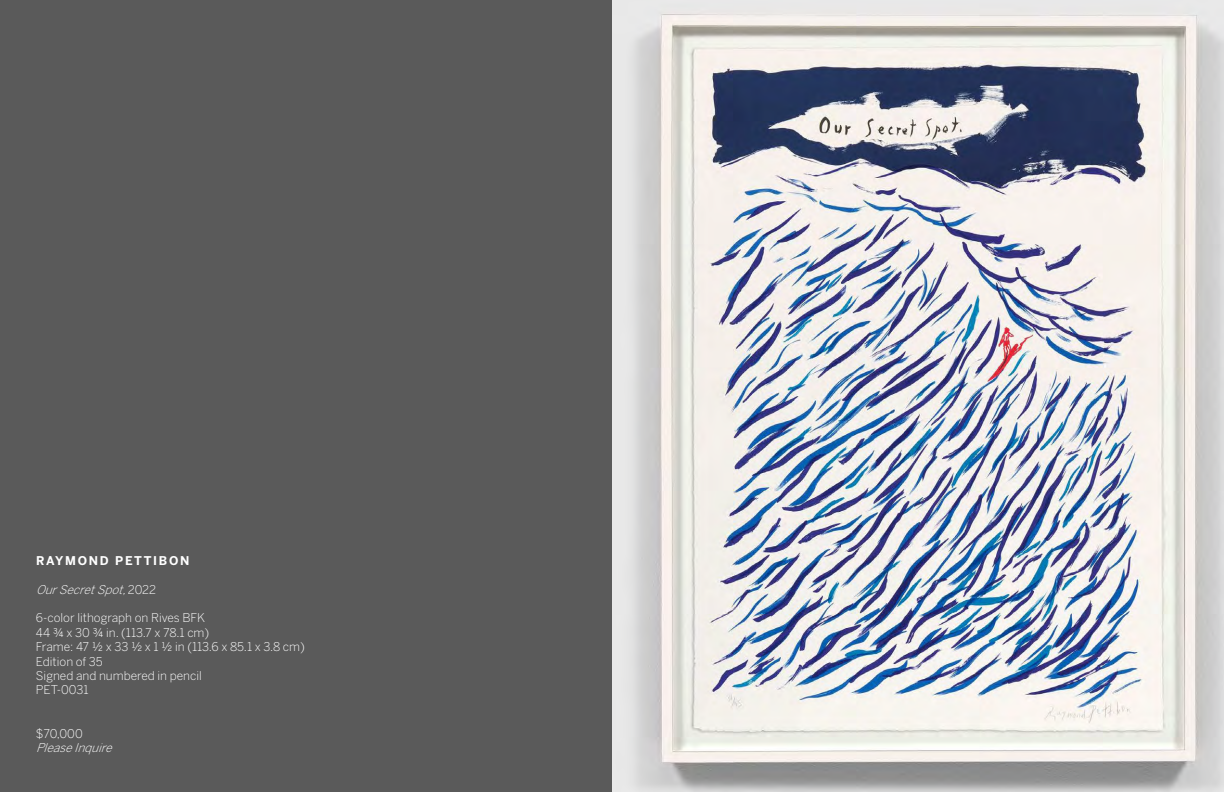
<style>
.page{position:relative;width:1224px;height:792px;background:#5a5a5a}
.page>*{position:absolute;margin:0;border:0;box-sizing:border-box;transform-origin:0 0}
.t1{font:300 12px "Benton Sans";color:#fff}
.t2{font:italic 300 12px "Benton Sans";color:#fff}
.t3{font:700 12px "Benton Sans";letter-spacing:.14em;color:#fff}
.s1{font-style:normal}
</style>
<div class="page">
<img style="left:612px;top:0;width:612px;height:792px">
<p class="t3" style="left:36px;top:553px;width:155px">RAYMOND PETTIBON</p>
<p class="t2" style="left:36px;top:582px;width:122px">OurSecretSpot,<span class="s1">2 0 2 2</span></p>
<p class="t1" style="left:36px;top:611px;width:171px">6-color lithograph on Rives BFK</p>
<p class="t1" style="left:36px;top:625px;width:175px">44 ¾ x 30 ¾ in. (113.7 x 78.1 cm)</p>
<p class="t1" style="left:36px;top:640px;width:270px">Frame: 47 ½ x 33 ½ x 1 ½ in (113.6 x 85.1 x 3.8 cm)</p>
<p class="t1" style="left:36px;top:654px;width:68px">Edition of 35</p>
<p class="t1" style="left:36px;top:669px;width:167px">Signed and numbered in pencil</p>
<p class="t1" style="left:36px;top:683px;width:54px">PET-0031</p>
<p class="t1" style="left:36px;top:726px;width:48px">$70,000</p>
<p class="t2" style="left:36px;top:741px;width:82px">PleaseInquire</p>
</div>
